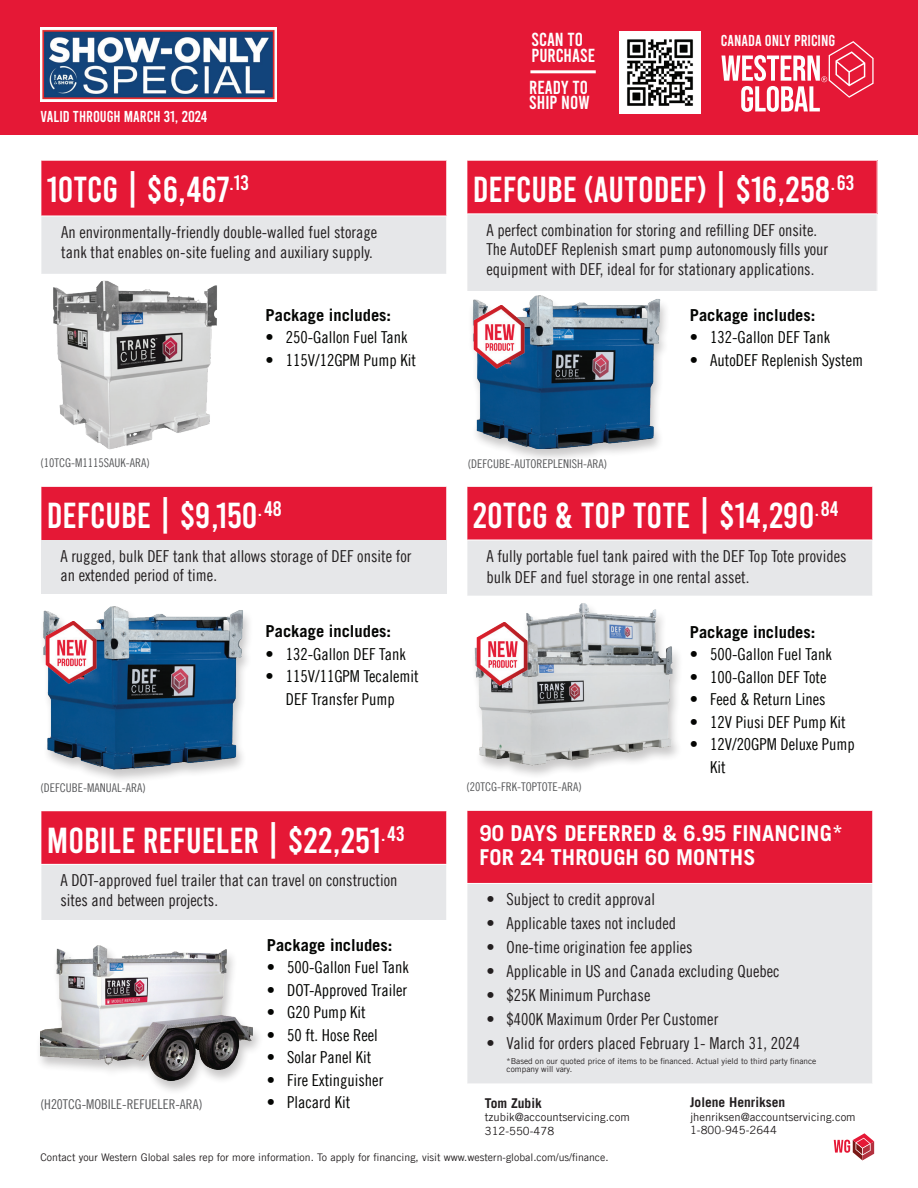
<style>
.page{position:relative;width:918px;height:1188px;background:#fff}
.page>*{position:absolute;margin:0;border:0;box-sizing:border-box;transform-origin:0 0}
.t1{font:36px "Bebas";color:#fff}
.t2{font:700 21.9px/24px "Trade Gothic LT Com";letter-spacing:.005em;color:#fff}
.t3{font:18.75px/15.6px "Bebas";color:#fff}
.t4{font:16.5px/19.8px "Trade Gothic LT Com Cn 18";color:#231f20}
.t5{font:16.5px/22.5px "Trade Gothic LT Com Cn 18";color:#040503;text-align:center}
.t6{font:700 16.5px "Trade Gothic LT Com";color:#040503}
.t7{font:16.5px "Trade Gothic LT Com Cn 18";color:#050604}
.t8{font:700 16.5px "Trade Gothic LT Com";color:#050604}
.t9{font:15.75px "Bebas";color:#fff}
.t10{font:13.5px "Trade Gothic LT Com Cn 18";color:#57585a}
.t11{font:700 13.5px "Trade Gothic LT Com";color:#231f20}
.t12{font:12px "Trade Gothic LT Com Cn 18";color:#57585a}
.t13{font:11.25px/13.5px "Trade Gothic LT Com";color:#231f20}
.t14{font:10.5px "Trade Gothic LT Com";color:#231f20}
.t15{font:8.25px/7.5px "Trade Gothic LT Com";color:#231f20}
</style>
<div class="page">
<div style="left:0;top:0;width:918px;height:135px;background:#e51836"></div>
<div style="left:41px;top:160px;width:406px;height:56px;background:#e51836"></div>
<div style="left:41px;top:216px;width:406px;height:58px;background:#e6e7e9"></div>
<hr style="left:40px;top:160px;width:407px;height:1px;background:#fff">
<hr style="left:446px;top:161px;width:1px;height:55px;background:#fff">
<hr style="left:40px;top:216px;width:407px;height:1px;background:#fff">
<hr style="left:446px;top:216px;width:1px;height:58px;background:#fff">
<div style="left:41px;top:486px;width:406px;height:54px;background:#e51836"></div>
<div style="left:41px;top:540px;width:406px;height:54px;background:#e6e7e9"></div>
<hr style="left:40px;top:486px;width:407px;height:1px;background:#fff">
<hr style="left:446px;top:487px;width:1px;height:53px;background:#fff">
<div style="left:467px;top:160px;width:410px;height:54px;background:#e51836"></div>
<div style="left:467px;top:214px;width:410px;height:78px;background:#e6e7e9"></div>
<hr style="left:466px;top:160px;width:412px;height:1px;background:#fff">
<hr style="left:466px;top:213px;width:412px;height:1px;background:#fff">
<hr style="left:466px;top:291px;width:412px;height:1px;background:#fff">
<div style="left:41px;top:811px;width:406px;height:53px;background:#e51836"></div>
<div style="left:41px;top:864px;width:406px;height:57px;background:#e6e7e9"></div>
<hr style="left:446px;top:811px;width:1px;height:53px;background:#fff">
<hr style="left:40px;top:864px;width:407px;height:1px;background:#fff">
<hr style="left:446px;top:865px;width:1px;height:55px;background:#fff">
<hr style="left:40px;top:920px;width:407px;height:1px;background:#fff">
<div style="left:467px;top:810px;width:406px;height:73px;background:#e51836"></div>
<div style="left:467px;top:883px;width:406px;height:201px;background:#e6e7e9"></div>
<hr style="left:466px;top:810px;width:407px;height:1px;background:#fff">
<hr style="left:872px;top:811px;width:1px;height:72px;background:#fff">
<hr style="left:466px;top:883px;width:407px;height:1px;background:#fff">
<hr style="left:872px;top:884px;width:1px;height:200px;background:#fff">
<div style="left:467px;top:486px;width:406px;height:54px;background:#e51836"></div>
<div style="left:467px;top:540px;width:406px;height:56px;background:#e6e7e9"></div>
<hr style="left:466px;top:486px;width:407px;height:1px;background:#fff">
<hr style="left:872px;top:487px;width:1px;height:53px;background:#fff">
<hr style="left:466px;top:540px;width:407px;height:1px;background:#fff">
<hr style="left:872px;top:540px;width:1px;height:56px;background:#fff">
<div style="left:471px;top:602px;width:213px;height:177px;background:#231f20;opacity:.25"></div>
<img style="left:471px;top:602px;width:213px;height:169px">
<img style="left:40px;top:27px;width:237px;height:74px">
<div style="left:39px;top:605px;width:214px;height:179px;background:#231f20;opacity:.25"></div>
<img style="left:40px;top:606px;width:206px;height:164px">
<div style="left:468px;top:295px;width:203px;height:168px;background:#231f20;opacity:.25"></div>
<img style="left:468px;top:296px;width:192px;height:152px">
<img style="left:39px;top:622px;width:63px;height:64px">
<img style="left:468px;top:306px;width:62px;height:64px">
<img style="left:471px;top:623px;width:62px;height:64px">
<img style="left:40px;top:945px;width:213px;height:145px">
<svg style="left:834px;top:1133px;width:41px;height:28px"></svg>
<img style="left:619px;top:31px;width:82px;height:82px">
<svg style="left:722px;top:41px;width:152px;height:71px"></svg>
<hr style="left:530px;top:70px;width:66px;height:3px;background:#fff">
<img style="left:53px;top:280px;width:164px;height:170px">
<p class="t9" style="left:40px;top:108px;width:169px">VALID THROUGH MARCH 31, 2024</p>
<h1 class="t1" style="left:47px;top:172px;width:204px">10TCG | $6,467<sup>.13</sup></h1>
<p class="t4" style="left:61px;top:222px;width:318px">An environmentally-friendly double-walled fuel storage tank that enables on-site fueling and auxiliary supply.</p>
<p class="t12" style="left:40px;top:456px;width:111px">(10TCG-M1115SAUK-ARA)</p>
<p class="t8" style="left:266px;top:305px;width:127px">Package includes:</p>
<p class="t7" style="left:266px;top:327px;width:144px">• 250-Gallon Fuel Tank</p>
<p class="t7" style="left:266px;top:350px;width:152px">• 115V/12GPM Pump Kit</p>
<h1 class="t1" style="left:47px;top:498px;width:236px">DEFCUBE | $9,150<sup>.48</sup></h1>
<p class="t4" style="left:60px;top:546px;width:352px">A rugged, bulk DEF tank that allows storage of DEF onsite for an extended period of time.</p>
<p class="t12" style="left:40px;top:780px;width:107px">(DEFCUBE-MANUAL-ARA)</p>
<p class="t6" style="left:266px;top:621px;width:127px">Package includes:</p>
<p class="t5" style="left:266px;top:642px;width:142px">• 132-Gallon DEF Tank</p>
<p class="t5" style="left:266px;top:665px;width:155px">• 115V/11GPM Tecalemit<br>DEF Transfer Pump</p>
<h1 class="t1" style="left:47px;top:822px;width:359px">MOBILE REFUELER | $22,251<sup>.43</sup></h1>
<p class="t4" style="left:60px;top:870px;width:339px">A DOT-approved fuel trailer that can travel on construction sites and between projects.</p>
<p class="t10" style="left:40px;top:1097px;width:163px">(H20TCG-MOBILE-REFUELER-ARA)</p>
<p class="t6" style="left:267px;top:935px;width:127px">Package includes:</p>
<p class="t5" style="left:267px;top:956px;width:144px">• 500-Gallon Fuel Tank</p>
<p class="t5" style="left:267px;top:979px;width:142px">• DOT-Approved Trailer</p>
<p class="t5" style="left:267px;top:1001px;width:101px">• G20 Pump Kit</p>
<p class="t5" style="left:267px;top:1024px;width:112px">• 50 ft. Hose Reel</p>
<p class="t5" style="left:267px;top:1046px;width:106px">• Solar Panel Kit</p>
<p class="t5" style="left:267px;top:1069px;width:118px">• Fire Extinguisher</p>
<p class="t5" style="left:267px;top:1091px;width:85px">• Placard Kit</p>
<p class="t3" style="left:531px;top:32px;width:65px">SCAN TO<br>PURCHASE</p>
<p class="t3" style="left:529px;top:79px;width:62px">READY TO<br>SHIP NOW</p>
<p class="t9" style="left:721px;top:33px;width:116px">CANADA ONLY PRICING</p>
<h1 class="t1" style="left:473px;top:172px;width:383px">DEFCUBE (AUTODEF) | $16,258<sup>.63</sup></h1>
<p class="t4" style="left:486px;top:220px;width:343px">A perfect combination for storing and refilling DEF onsite.<br>The AutoDEF Replenish smart pump autonomously fills your equipment with DEF, ideal for for stationary applications.</p>
<p class="t12" style="left:468px;top:457px;width:141px">(DEFCUBE-AUTOREPLENISH-ARA)</p>
<p class="t6" style="left:690px;top:305px;width:127px">Package includes:</p>
<p class="t5" style="left:690px;top:326px;width:142px">• 132-Gallon DEF Tank</p>
<p class="t5" style="left:690px;top:348px;width:175px">• AutoDEF Replenish System</p>
<h1 class="t1" style="left:473px;top:498px;width:367px">20TCG &amp; TOP TOTE | $14,290<sup>.84</sup></h1>
<p class="t4" style="left:486px;top:545px;width:362px;line-height:21.6px">A fully portable fuel tank paired with the DEF Top Tote provides bulk DEF and fuel storage in one rental asset.</p>
<p class="t12" style="left:466px;top:779px;width:117px">(20TCG-FRK-TOPTOTE-ARA)</p>
<p class="t6" style="left:690px;top:622px;width:127px">Package includes:</p>
<p class="t5" style="left:690px;top:643px;width:144px">• 500-Gallon Fuel Tank</p>
<p class="t5" style="left:690px;top:665px;width:138px">• 100-Gallon DEF Tote</p>
<p class="t5" style="left:690px;top:688px;width:137px">• Feed &amp; Return Lines</p>
<p class="t5" style="left:690px;top:710px;width:157px">• 12V Piusi DEF Pump Kit</p>
<p class="t5" style="left:710px;top:733px;width:146px;text-align:left;text-indent:-20px">• 12V/20GPM Deluxe Pump<br>Kit</p>
<h2 class="t2" style="left:480px;top:821px;width:365px">90 DAYS DEFERRED &amp; 6.95 FINANCING*<br>FOR 24 THROUGH 60 MONTHS</h2>
<p class="t4" style="left:486px;top:889px;width:170px">• Subject to credit approval</p>
<p class="t4" style="left:486px;top:913px;width:191px">• Applicable taxes not included</p>
<p class="t4" style="left:486px;top:937px;width:208px">• One-time origination fee applies</p>
<p class="t4" style="left:486px;top:961px;width:295px">• Applicable in US and Canada excluding Quebec</p>
<p class="t4" style="left:486px;top:985px;width:166px">• $25K Minimum Purchase</p>
<p class="t4" style="left:486px;top:1009px;width:233px">• $400K Maximum Order Per Customer</p>
<p class="t4" style="left:486px;top:1033px;width:315px">• Valid for orders placed February 1- March 31, 2024</p>
<p class="t15" style="left:507px;top:1057px;width:311px">*Based on our quoted price of items to be financed. Actual yield to third party finance company will vary.</p>
<p class="t11" style="left:485px;top:1094px;width:59px">Tom Zubik</p>
<p class="t13" style="left:485px;top:1110px;width:146px">tzubik@accountservicing.com<br>312-550-478</p>
<p class="t11" style="left:690px;top:1094px;width:97px">Jolene Henriksen</p>
<p class="t13" style="left:690px;top:1110px;width:167px">jhenriksen@accountservicing.com<br>1-800-945-2644</p>
<p class="t14" style="left:40px;top:1151px;width:570px">Contact your Western Global sales rep for more information. To apply for financing, visit www.western-global.com/us/finance.</p>
</div>
